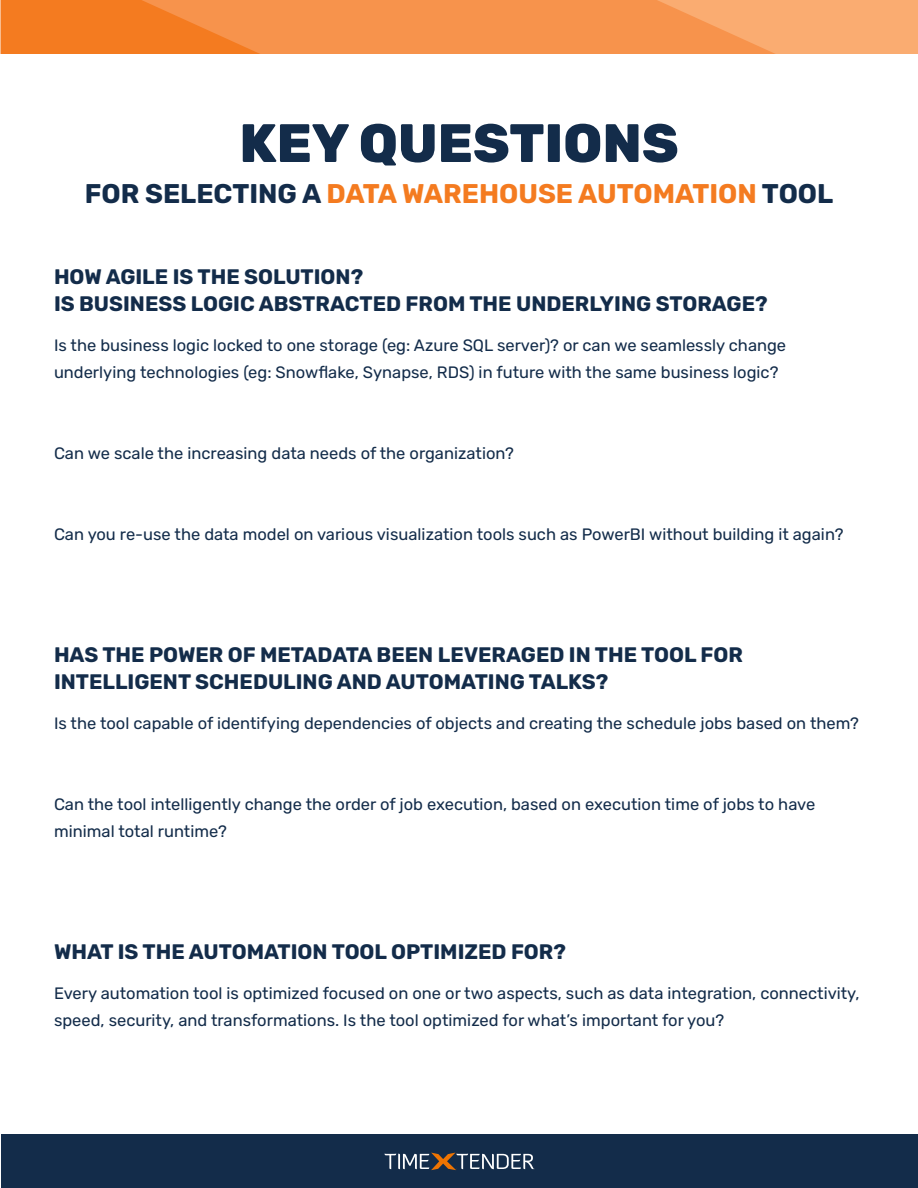
<style>
.page{position:relative;width:918px;height:1188px;background:#fff}
.page>*{position:absolute;margin:0;border:0;box-sizing:border-box;transform-origin:0 0}
.t1{font:800 54px "Rubik";color:#132c4a}
.t2{font:700 27px "Rubik";color:#f47b20}
.t3{font:700 21px/27px "Rubik";color:#132c4a}
.t4{font:16.5px/27px "Rubik";color:#132c4a}
.s1{color:#132c4a}
</style>
<div class="page">
<div style="left:1px;top:0;width:917px;height:54px;background:#f7934c"></div>
<svg style="left:657px;top:0;width:261px;height:54px"></svg>
<svg style="left:1px;top:0;width:259px;height:54px"></svg>
<div style="left:1px;top:1134px;width:917px;height:54px;background:#132c4a"></div>
<svg style="left:385px;top:1153px;width:150px;height:17px"></svg>
<h1 class="t1" style="left:239px;top:113px;width:441px">KEY QUESTIONS</h1>
<h2 class="t2" style="left:85px;top:178px;width:750px"><span class="s1">FOR SELECTING A</span> DATA WAREHOUSE AUTOMATION <span class="s1">TOOL</span></h2>
<p class="t3" style="left:54px;top:263px;width:715px">HOW AGILE IS THE SOLUTION?<br>IS BUSINESS LOGIC ABSTRACTED FROM THE UNDERLYING STORAGE?</p>
<p class="t4" style="left:54px;top:332px;width:734px">Is the business logic locked to one storage (eg: Azure SQL server)? or can we seamlessly change underlying technologies (eg: Snowflake, Synapse, RDS) in future with the same business logic?</p>
<p class="t4" style="left:54px;top:440px;width:462px">Can we scale the increasing data needs of the organization?</p>
<p class="t4" style="left:54px;top:521px;width:791px">Can you re-use the data model on various visualization tools such as PowerBI without building it again?</p>
<p class="t3" style="left:54px;top:641px;width:690px">HAS THE POWER OF METADATA BEEN LEVERAGED IN THE TOOL FOR<br>INTELLIGENT SCHEDULING AND AUTOMATING TALKS?</p>
<p class="t4" style="left:54px;top:710px;width:806px">Is the tool capable of identifying dependencies of objects and creating the schedule jobs based on them?</p>
<p class="t4" style="left:54px;top:791px;width:763px">Can the tool intelligently change the order of job execution, based on execution time of jobs to have minimal total runtime?</p>
<p class="t3" style="left:54px;top:938px;width:513px">WHAT IS THE AUTOMATION TOOL OPTIMIZED FOR?</p>
<p class="t4" style="left:54px;top:980px;width:807px">Every automation tool is optimized focused on one or two aspects, such as data integration, connectivity, speed, security, and transformations. Is the tool optimized for what’s important for you?</p>
</div>
